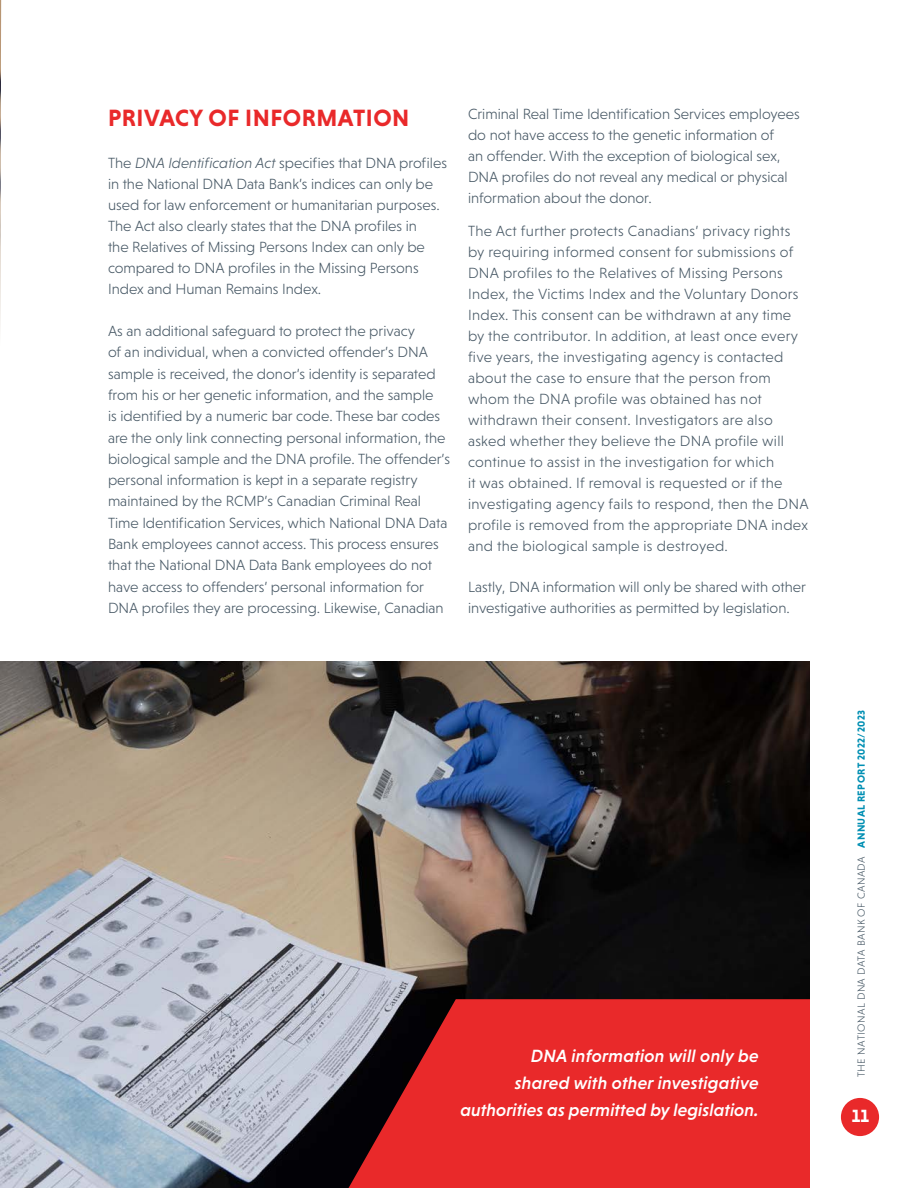
<style>
.page{position:relative;width:918px;height:1188px;background:#fff}
.page>*{position:absolute;margin:0;border:0;box-sizing:border-box;transform-origin:0 0}
.t1{font:700 24px "Niveau Grotesk";letter-spacing:.02em;color:#e9292a}
.t2{font:italic 500 18px/27px "Niveau Grotesk";letter-spacing:.005em;color:#fff;text-align:right}
.t3{font:700 18px "Niveau Grotesk";color:#fff}
.t4{font:300 15px/21.3px "Niveau Grotesk";color:#475865}
.t5{font:300 15px/21px "Niveau Grotesk";letter-spacing:.02em;color:#475865}
.t6{font:300 10.5px "Niveau Grotesk";letter-spacing:.04em;color:#475865}
.s1{font-style:italic}
.s2{font-weight:700;color:#008fb3}
</style>
<div class="page">
<img style="left:1px;top:662px;width:809px;height:526px">
<div style="left:841px;top:1098px;width:38px;height:38px;background:#e9292a;border-radius:50%"></div>
<img style="left:0;top:0;width:1px;height:326px">
<svg style="left:349px;top:999px;width:461px;height:189px;fill:#e9292a"></svg>
<h1 class="t1" style="left:108px;top:104px;width:303px">PRIVACY OF INFORMATION</h1>
<p class="t4" style="left:108px;top:152px;width:341px">The <span class="s1">DNA Identification Act</span> specifies that DNA profiles in the National DNA Data Bank’s indices can only be used for law enforcement or humanitarian purposes.<br>The Act also clearly states that the DNA profiles in<br>the Relatives of Missing Persons Index can only be compared to DNA profiles in the Missing Persons Index and Human Remains Index.</p>
<p class="t4" style="left:108px;top:320px;width:344px">As an additional safeguard to protect the privacy<br>of an individual, when a convicted offender’s DNA sample is received, the donor’s identity is separated from his or her genetic information, and the sample<br>is identified by a numeric bar code. These bar codes are the only link connecting personal information, the biological sample and the DNA profile. The offender’s personal information is kept in a separate registry maintained by the RCMP’s Canadian Criminal Real Time Identification Services, which National DNA Data Bank employees cannot access. This process ensures that the National DNA Data Bank employees do not have access to offenders’ personal information for DNA profiles they are processing. Likewise, Canadian</p>
<p class="t4" style="left:468px;top:104px;width:333px">Criminal Real Time Identification Services employees do not have access to the genetic information of<br>an offender. With the exception of biological sex, DNA profiles do not reveal any medical or physical information about the donor.</p>
<p class="t5" style="left:468px;top:221px;width:342px">The Act further protects Canadians’ privacy rights by requiring informed consent for submissions of DNA profiles to the Relatives of Missing Persons Index, the Victims Index and the Voluntary Donors Index. This consent can be withdrawn at any time by the contributor. In addition, at least once every five years, the investigating agency is contacted about the case to ensure that the person from whom the DNA profile was obtained has not withdrawn their consent. Investigators are also asked whether they believe the DNA profile will continue to assist in the investigation for which<br>it was obtained. If removal is requested or if the investigating agency fails to respond, then the DNA profile is removed from the appropriate DNA index and the biological sample is destroyed.</p>
<p class="t4" style="left:468px;top:576px;width:339px">Lastly, DNA information will only be shared with other investigative authorities as permitted by legislation.</p>
<p class="t2" style="left:460px;top:1042px;width:300px">DNA information will only be<br>shared with other investigative authorities as permitted by legislation.</p>
<p class="t6" style="left:855px;top:1077px;width:368px;rotate:-90deg">THE NATIONAL DNA DATA BANK OF CANADA <span class="s2">ANNUAL REPORT 2022/2023</span></p>
<p class="t3" style="left:852px;top:1105px;width:19px">11</p>
</div>
